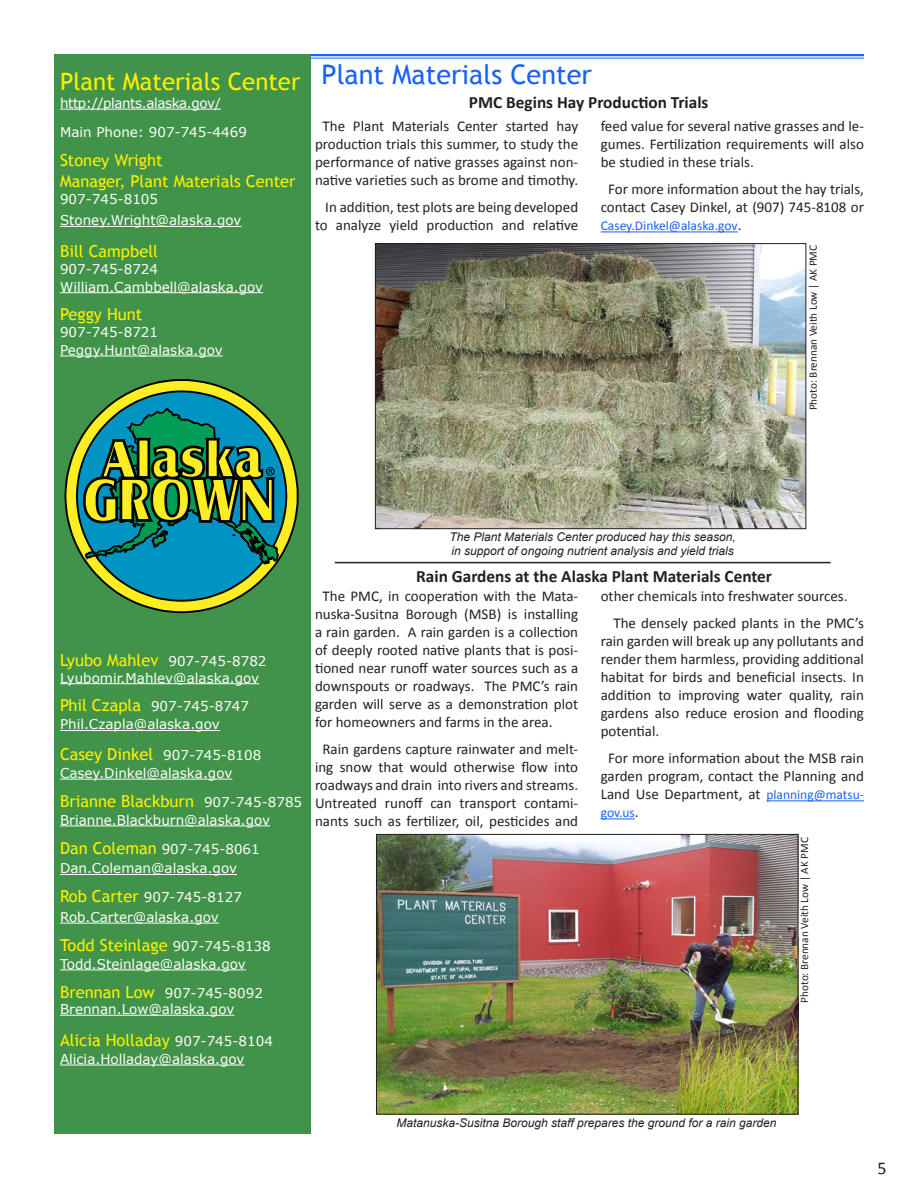
<style>
.page{position:relative;width:918px;height:1188px;background:#fff}
.page>*{position:absolute;margin:0;border:0;box-sizing:border-box;transform-origin:0 0}
.Section_Title{font:27px "Trebuchet MS";color:#1861f9}
.t1{font:24px "Trebuchet MS";color:#fff101}
.t2{font:18px "Calibri";color:#231f20}
.Article_Title{font:700 17.25px "Calibri";color:#231f20}
.t3{font:16.5px "Trebuchet MS";color:#fff101}
.Article_with_Indent{font:15px/18px "Calibri";color:#231f20;text-align:center}
.t4{font:13.5px "Verdana";color:#fff}
.t5{font:13.5px/28.8px "Verdana";letter-spacing:-.03em;color:#fff}
.Article_with_Indent-2{font:13.5px "Calibri";color:#1861f9}
.photo-caption{font:italic 12px/14.4px "Arial";color:#231f20}
.Sub_Title{font:11.25px "Calibri";color:#231f20}
.s1{font-size:15px;color:#231f20}
.s2{font-family:"Trebuchet MS";font-size:16.5px;color:#fff101}
.s3{font-family:"Verdana";font-size:13.5px;color:#fff}
.s4{font-size:13.5px;color:#1861f9}
</style>
<div class="page">
<div style="left:54px;top:54px;width:256px;height:1080px;background:#419349"></div>
<svg style="left:64px;top:379px;width:235px;height:234px"></svg>
<svg style="left:75px;top:389px;width:213px;height:214px"></svg>
<svg style="left:82px;top:406px;width:198px;height:160px"></svg>
<hr style="left:310px;top:54px;width:554px;height:2px;background:#1861f9">
<hr style="left:310px;top:58px;width:554px;height:1px;background:#1861f9">
<hr style="left:60px;top:109px;width:161px;height:1px;background:#fff">
<hr style="left:60px;top:226px;width:182px;height:1px;background:#fff">
<hr style="left:60px;top:292px;width:203px;height:1px;background:#fff">
<hr style="left:60px;top:356px;width:163px;height:1px;background:#fff">
<hr style="left:60px;top:683px;width:199px;height:1px;background:#fff">
<hr style="left:60px;top:730px;width:160px;height:1px;background:#fff">
<hr style="left:60px;top:779px;width:172px;height:1px;background:#fff">
<hr style="left:60px;top:826px;width:210px;height:1px;background:#fff">
<hr style="left:60px;top:874px;width:177px;height:1px;background:#fff">
<hr style="left:60px;top:923px;width:159px;height:1px;background:#fff">
<hr style="left:60px;top:970px;width:186px;height:1px;background:#fff">
<hr style="left:60px;top:1015px;width:174px;height:1px;background:#fff">
<hr style="left:60px;top:1065px;width:185px;height:1px;background:#fff">
<hr style="left:601px;top:232px;width:137px;height:1px;background:#1861f9">
<img style="left:377px;top:245px;width:427px;height:282px">
<div style="left:375px;top:243px;width:431px;height:286px;border:1px solid #231f20"></div>
<hr style="left:766px;top:801px;width:98px;height:1px;background:#1861f9">
<hr style="left:601px;top:819px;width:34px;height:1px;background:#1861f9">
<img style="left:378px;top:836px;width:418px;height:277px">
<div style="left:376px;top:834px;width:422px;height:281px;border:1px solid #231f20"></div>
<hr style="left:335px;top:562px;width:496px;height:1px;background:#231f20">
<p class="t1" style="left:60px;top:67px;width:242px">Plant Materials Center</p>
<p class="t5" style="left:60px;top:88px;width:188px">http://plants.alaska.gov/<br>Main Phone: 907-745-4469</p>
<p class="t3" style="left:60px;top:150px;width:104px">Stoney Wright</p>
<p class="t3" style="left:60px;top:172px;width:237px">Manager, Plant Materials Center</p>
<p class="t4" style="left:60px;top:189px;width:100px">907-745-8105</p>
<p class="t4" style="left:60px;top:211px;width:183px">Stoney.Wright@alaska.gov</p>
<p class="t3" style="left:60px;top:241px;width:100px">Bill Campbell</p>
<p class="t4" style="left:60px;top:259px;width:100px">907-745-8724</p>
<p class="t4" style="left:60px;top:277px;width:205px">William.Cambbell@alaska.gov</p>
<p class="t3" style="left:60px;top:305px;width:84px">Peggy Hunt</p>
<p class="t4" style="left:60px;top:323px;width:100px">907-745-8721</p>
<p class="t4" style="left:60px;top:341px;width:164px">Peggy.Hunt@alaska.gov</p>
<p class="Section_Title" style="left:322px;top:59px;width:272px">Plant Materials Center</p>
<p class="Article_Title" style="left:469px;top:91px;width:241px">PMC Begins Hay Production Trials</p>
<p class="Article_with_Indent" style="left:315px;top:117px;width:265px">The Plant Materials Center started hay production trials this summer, to study the performance of native grasses against non&shy;native varieties such as brome and timothy.</p>
<p class="Article_with_Indent" style="left:315px;top:198px;width:265px;text-align:right">In addition, test plots are being developed to analyze yield production and relative</p>
<p class="Article_with_Indent" style="left:601px;top:117px;width:265px;text-align:justify">feed value for several native grasses and le&shy;gumes. Fertilization requirements will also be studied in these trials.</p>
<p class="Article_with_Indent" style="left:601px;top:180px;width:265px">For more information about the hay trials, contact Casey Dinkel, at (907) 745-8108 or</p>
<p class="Article_with_Indent-2" style="left:601px;top:217px;width:142px">Casey.Dinkel@alaska.gov<span class="s1">.</span></p>
<p class="Sub_Title" style="left:806px;top:410px;width:167px;rotate:-90deg">Photo: Brennan Veith Low | AK PMC</p>
<p class="t4" style="left:60px;top:652px;width:208px"><span class="s2">Lyubo Mahlev</span> 907-745-8782</p>
<p class="t4" style="left:60px;top:668px;width:201px">Lyubomir.Mahlev@alaska.gov</p>
<p class="t4" style="left:60px;top:697px;width:191px"><span class="s2">Phil Czapla</span> 907-745-8747</p>
<p class="t4" style="left:60px;top:715px;width:161px">Phil.Czapla@alaska.gov</p>
<p class="t4" style="left:60px;top:746px;width:203px"><span class="s2">Casey Dinkel</span> 907-745-8108</p>
<p class="t4" style="left:60px;top:764px;width:174px">Casey.Dinkel@alaska.gov</p>
<p class="t3" style="left:60px;top:791px;width:244px">Brianne Blackburn <span class="s3">907-745-8785</span></p>
<p class="t4" style="left:60px;top:811px;width:212px">Brianne.Blackburn@alaska.gov</p>
<p class="t4" style="left:60px;top:839px;width:201px"><span class="s2">Dan Coleman</span> 907-745-8061</p>
<p class="t4" style="left:60px;top:859px;width:179px">Dan.Coleman@alaska.gov</p>
<p class="t4" style="left:60px;top:888px;width:183px"><span class="s2">Rob Carter</span> 907-745-8127</p>
<p class="t4" style="left:60px;top:908px;width:160px">Rob.Carter@alaska.gov</p>
<p class="t3" style="left:60px;top:935px;width:212px">Todd Steinlage <span class="s3">907-745-8138</span></p>
<p class="t4" style="left:60px;top:955px;width:187px">Todd.Steinlage@alaska.gov</p>
<p class="t4" style="left:60px;top:983px;width:204px"><span class="s2">Brennan Low</span> 907-745-8092</p>
<p class="t4" style="left:60px;top:1000px;width:176px">Brennan.Low@alaska.gov</p>
<p class="t3" style="left:60px;top:1030px;width:214px">Alicia Holladay <span class="s3">907-745-8104</span></p>
<p class="t4" style="left:60px;top:1050px;width:186px">Alicia.Holladay@alaska.gov</p>
<p class="photo-caption" style="left:450px;top:529px;width:288px">The Plant Materials Center produced hay this season, in support of ongoing nutrient analysis and yield trials</p>
<p class="Article_Title" style="left:416px;top:566px;width:357px">Rain Gardens at the Alaska Plant Materials Center</p>
<p class="Article_with_Indent" style="left:315px;top:587px;width:265px;text-align:justify;text-indent:8px">The PMC, in cooperation with the Mata&shy;nuska-Susitna Borough (MSB) is installing a rain garden. A rain garden is a collection of deeply rooted native plants that is posi&shy;tioned near runoff water sources such as a downspouts or roadways. The PMC’s rain garden will serve as a demonstration plot for homeowners and farms in the area.</p>
<p class="Article_with_Indent" style="left:315px;top:740px;width:265px">Rain gardens capture rainwater and melt&shy;ing snow that would otherwise flow into roadways and drain into rivers and streams.<br>Untreated runoff can transport contami&shy;nants such as fertilizer, oil, pesticides and</p>
<p class="Article_with_Indent" style="left:601px;top:587px;width:248px">other chemicals into freshwater sources.</p>
<p class="Article_with_Indent" style="left:601px;top:614px;width:265px;text-align:justify;text-indent:13px">The densely packed plants in the PMC’s rain garden will break up any pollutants and render them harmless, providing additional habitat for birds and beneficial insects. In addition to improving water quality, rain gardens also reduce erosion and flooding potential.</p>
<p class="Article_with_Indent" style="left:601px;top:749px;width:265px">For more information about the MSB rain garden program, contact the Planning and<br>Land Use Department, at <span class="s4">planning@matsu-</span></p>
<p class="Article_with_Indent-2" style="left:601px;top:804px;width:39px">gov.us<span class="s1">.</span></p>
<p class="Sub_Title" style="left:797px;top:1003px;width:167px;rotate:-90deg">Photo: Brennan Veith Low | AK PMC</p>
<p class="photo-caption" style="left:396px;top:1116px;width:382px">Matanuska-Susitna Borough staff prepares the ground for a rain garden</p>
<p class="t2" style="left:878px;top:1156px;width:11px">5</p>
</div>
